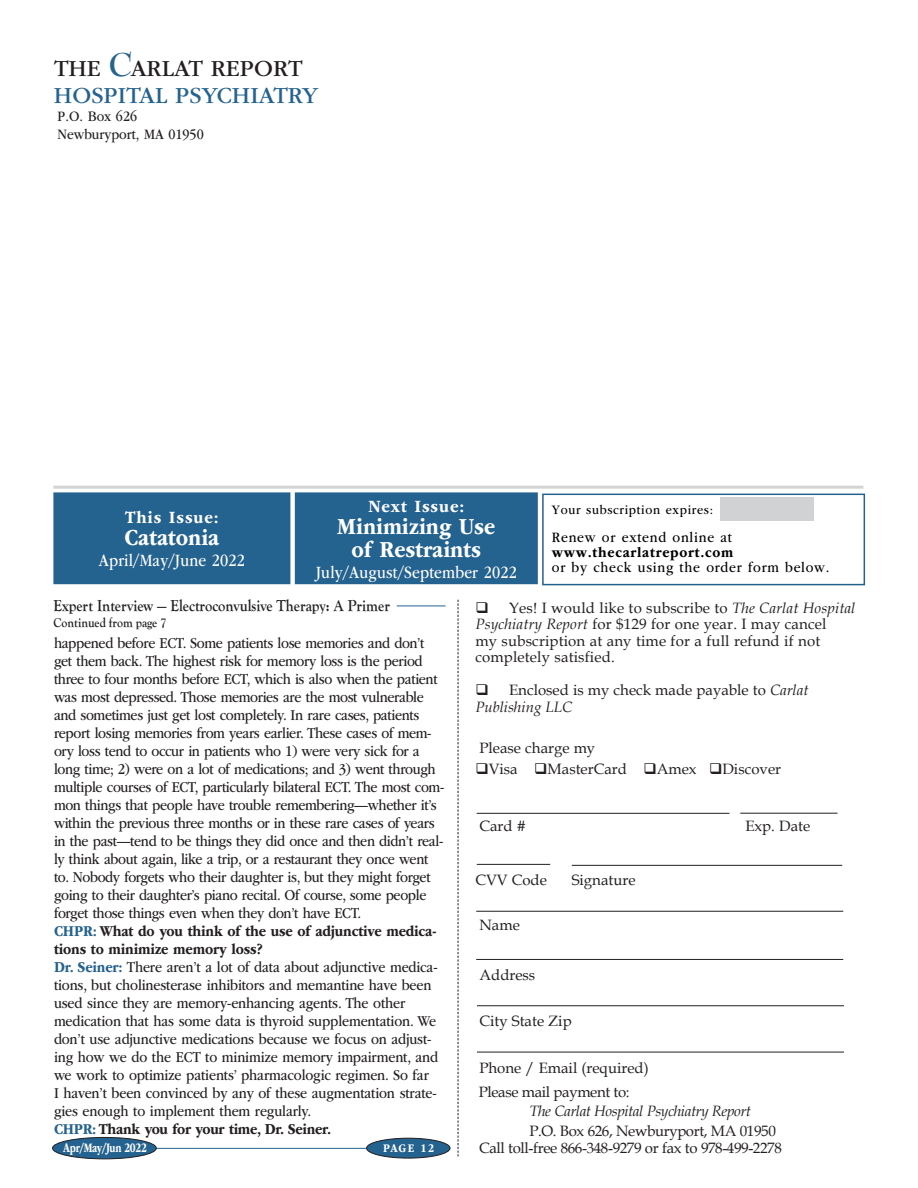
<style>
.page{position:relative;width:918px;height:1188px;background:#fff}
.page>*{position:absolute;margin:0;border:0;box-sizing:border-box;transform-origin:0 0}
.t1{font:700 24px/22.5px "ITC Garamond Std";color:#fff;text-align:center;scale:.88 1}
.t2{font:24px/27px "ITC Garamond Std";color:#24628f}
.t3{font:18px "ITC Garamond Std";letter-spacing:.01em;color:#fff;scale:.85 1}
.t4{font:700 18px "ITC Garamond Std";letter-spacing:.055em;color:#fff;scale:.9 1}
.t5{font:700 16.5px "Goudy Old Style T";color:#231f20;scale:.88 1}
.t6{font:15.75px/18px "ITC Garamond Std";letter-spacing:-.025em;color:#231f20;scale:.88 1}
.t7{font:15px/16.5px "Book Antiqua";color:#231f20}
.t8{font:15px/17.7px "Book Antiqua";letter-spacing:-.025em;color:#231f20}
.t9{font:15px "ITC Garamond Std";letter-spacing:.055em;color:#000;scale:.9 1}
.t10{font:italic 15px "Book Antiqua";letter-spacing:-.025em;color:#231f20}
.t11{font:15px/18px "ITC Garamond Std";color:#231f20;scale:.88 1}
.t12{font:700 15px "ITC Garamond Std";letter-spacing:.055em;color:#000;scale:.9 1}
.t13{font:13.5px "ITC Garamond Std";letter-spacing:.055em;color:#000;scale:.9 1}
.t14{font:700 13.5px "Goudy Old Style T";color:#231f20;scale:.88 1}
.t15{font:700 13.5px "ITC Garamond Std";letter-spacing:-.03em;color:#fff;scale:.73 1}
.t16{font:700 12.15px "ITC Garamond Std";letter-spacing:.105em;color:#fff;scale:.85 1}
.s1{color:#231f20}
.s2{font-family:"Bernhard Modern Std";font-weight:700;font-size:36px}
.s3{font-weight:700;color:#24628f}
.s4{font-weight:700}
.s5{font-style:italic}
</style>
<div class="page">
<svg style="left:458px;top:600px;width:1px;height:557px"></svg>
<hr style="left:54px;top:1148px;width:396px;height:1px;background:#24628f">
<div style="left:367px;top:1138px;width:83px;height:20px;background:#24628f;border-radius:50%"></div>
<div style="left:366px;top:1138px;width:84px;height:20px;border:1px solid #231f20;border-radius:50%"></div>
<div style="left:53px;top:1137px;width:103px;height:22px;background:#24628f;border-radius:50%"></div>
<div style="left:52px;top:1137px;width:105px;height:22px;border:1px solid #231f20;border-radius:50%"></div>
<div style="left:54px;top:493px;width:236px;height:90px;background:#24628f"></div>
<div style="left:53px;top:492px;width:237px;height:92px;border:2px solid #24628f"></div>
<div style="left:296px;top:493px;width:241px;height:90px;background:#24628f"></div>
<div style="left:295px;top:492px;width:243px;height:92px;border:2px solid #24628f"></div>
<hr style="left:53px;top:486px;width:810px;height:3px;background:#231f20">
<div style="left:542px;top:494px;width:323px;height:91px;border:2px solid #24628f"></div>
<div style="left:720px;top:497px;width:94px;height:24px;background:#d1d2d4"></div>
<hr style="left:397px;top:606px;width:49px;height:1px;background:#24628f">
<hr style="left:477px;top:813px;width:252px;height:1px;background:#231f20">
<hr style="left:572px;top:865px;width:270px;height:1px;background:#231f20">
<hr style="left:476px;top:911px;width:367px;height:1px;background:#231f20">
<hr style="left:476px;top:959px;width:367px;height:1px;background:#231f20">
<hr style="left:477px;top:1005px;width:367px;height:1px;background:#231f20">
<hr style="left:477px;top:1052px;width:367px;height:1px;background:#231f20">
<hr style="left:740px;top:813px;width:97px;height:1px;background:#231f20">
<hr style="left:477px;top:864px;width:73px;height:1px;background:#231f20">
<h1 class="t2" style="left:54px;top:55px;width:266px"><span class="s1">THE</span> <span class="s2">C</span><span class="s1">ARLAT REPORT<br></span>HOSPITAL PSYCHIATRY</h1>
<p class="t11" style="left:58px;top:107px;width:168px">P.O. Box 626<br>Newburyport, MA 01950</p>
<p class="t4" style="left:125px;top:507px;width:105px">This Issue:</p>
<h1 class="t1" style="left:124px;top:527px;width:109px">Catatonia</h1>
<p class="t3" style="left:99px;top:551px;width:174px">April/May/June 2022</p>
<p class="t4" style="left:368px;top:496px;width:108px">Next Issue:</p>
<h1 class="t1" style="left:337px;top:515px;width:181px">Minimizing Use of Restraints</h1>
<p class="t3" style="left:316px;top:562px;width:238px">July/August/September 2022</p>
<p class="t13" style="left:552px;top:502px;width:181px">Your subscription expires:</p>
<p class="t9" style="left:552px;top:529px;width:202px">Renew or extend online at</p>
<p class="t12" style="left:552px;top:544px;width:203px">www.thecarlatreport.com</p>
<p class="t9" style="left:552px;top:559px;width:310px">or by check using the order form below.</p>
<p class="t5" style="left:54px;top:596px;width:384px">Expert Interview — Electroconvulsive Therapy: A Primer</p>
<p class="t14" style="left:54px;top:615px;width:130px">Continued from page 7</p>
<p class="t6" style="left:54px;top:634px;width:445px">happened before ECT. Some patients lose memories and don’t get them back. The highest risk for memory loss is the period three to four months before ECT, which is also when the patient was most depressed. Those memories are the most vulnerable and sometimes just get lost completely. In rare cases, patients report losing memories from years earlier. These cases of mem&shy;ory loss tend to occur in patients who 1) were very sick for a long time; 2) were on a lot of medications; and 3) went through multiple courses of ECT, particularly bilateral ECT. The most com&shy;mon things that people have trouble remembering—whether it’s within the previous three months or in these rare cases of years in the past—tend to be things they did once and then didn’t real&shy;ly think about again, like a trip, or a restaurant they once went to. Nobody forgets who their daughter is, but they might forget going to their daughter’s piano recital. Of course, some people forget those things even when they don’t have ECT.<br><span class="s3">CHPR:</span> <span class="s4">What do you think of the use of adjunctive medica&shy;tions to minimize memory loss?<br></span><span class="s3">Dr. Seiner:</span> There aren’t a lot of data about adjunctive medica&shy;tions, but cholinesterase inhibitors and memantine have been used since they are memory-enhancing agents. The other medication that has some data is thyroid supplementation. We don’t use adjunctive medications because we focus on adjust&shy;ing how we do the ECT to minimize memory impairment, and we work to optimize patients’ pharmacologic regimen. So far<br>I haven’t been convinced by any of these augmentation strate&shy;gies enough to implement them regularly.<br><span class="s3">CHPR:</span> <span class="s4">Thank you for your time, Dr. Seiner.</span></p>
<p class="t15" style="left:63px;top:1140px;width:116px">Apr/May/Jun 2022</p>
<p class="t16" style="left:383px;top:1141px;width:62px">PAGE 12</p>
<p class="t7" style="left:475px;top:599px;width:382px">❑ Yes! I would like to subscribe to <span class="s5">The Carlat Hospital Psychiatry Report</span> for $129 for one year. I may cancel<br>my subscription at any time for a full refund if not completely satisfied.</p>
<p class="t7" style="left:475px;top:682px;width:335px">❑ Enclosed is my check made payable to <span class="s5">Carlat<br>Publishing LLC</span></p>
<p class="t7" style="left:479px;top:740px;width:117px">Please charge my</p>
<p class="t7" style="left:475px;top:761px;width:307px">❑Visa ❑MasterCard ❑Amex ❑Discover</p>
<p class="t7" style="left:479px;top:818px;width:48px">Card #</p>
<p class="t7" style="left:745px;top:818px;width:66px">Exp. Date</p>
<p class="t7" style="left:475px;top:872px;width:73px">CVV Code</p>
<p class="t7" style="left:572px;top:872px;width:65px">Signature</p>
<p class="t7" style="left:479px;top:917px;width:42px">Name</p>
<p class="t7" style="left:479px;top:966px;width:57px">Address</p>
<p class="t7" style="left:479px;top:1013px;width:94px">City State Zip</p>
<p class="t7" style="left:479px;top:1055px;width:171px;line-height:24px">Phone / Email (required)<br>Please mail payment to:</p>
<p class="t10" style="left:529px;top:1102px;width:223px">The Carlat Hospital Psychiatry Report</p>
<p class="t8" style="left:479px;top:1122px;width:304px;text-indent:50px">P.O. Box 626, Newburyport, MA 01950<br>Call toll-free 866-348-9279 or fax to 978-499-2278</p>
</div>
